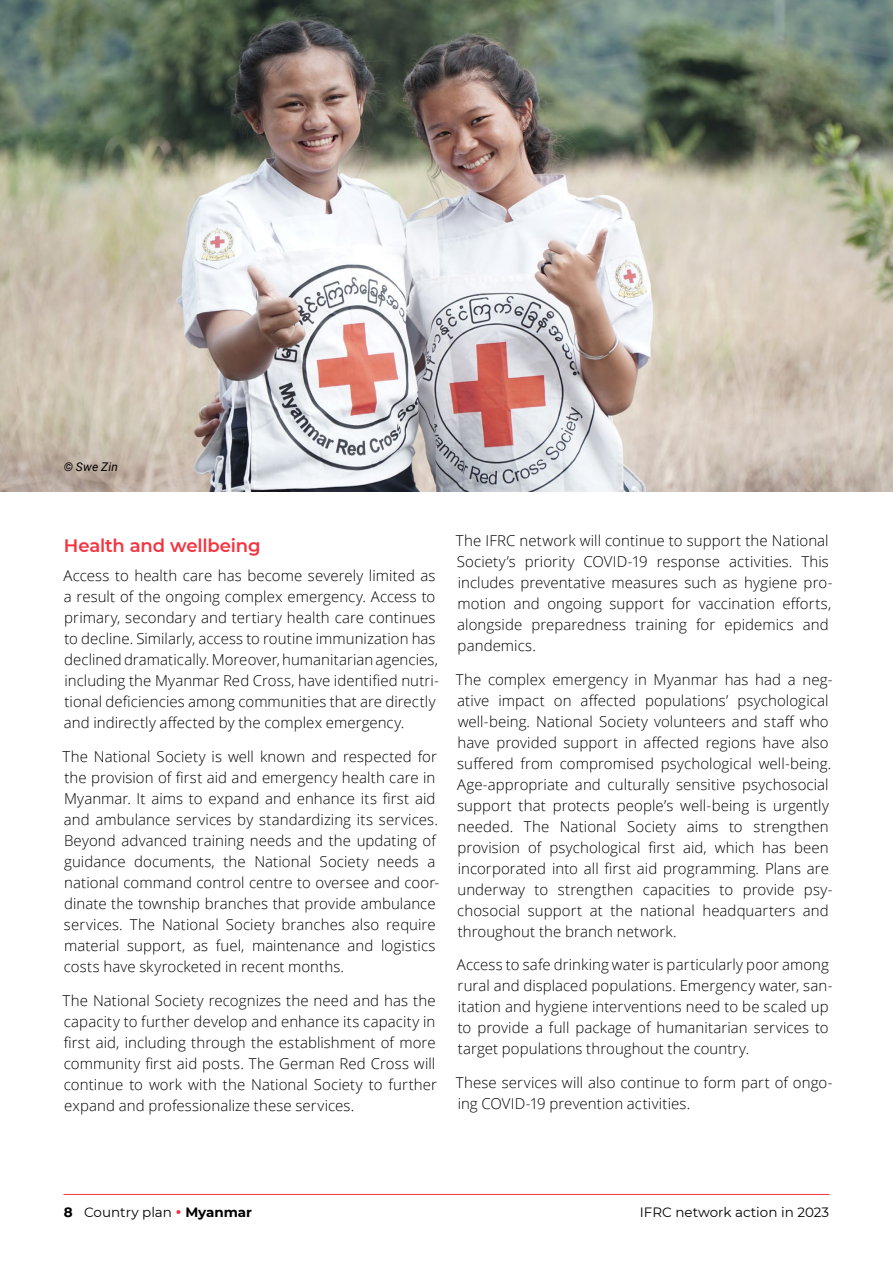
<style>
.page{position:relative;width:893px;height:1263px;background:#fff}
.page>*{position:absolute;margin:0;border:0;box-sizing:border-box;transform-origin:0 0}
.t1{font:600 18px "Montserrat";letter-spacing:-.01em;color:#f5333f}
.t2{font:300 15px/21px "Open Sans";letter-spacing:.005em;color:#000}
.t3{font:13.5px "Montserrat";color:#000}
.t4{font:italic 12px "Roboto";letter-spacing:.015em;color:#000}
.s1{font-weight:700}
.s2{color:#f5333f}
</style>
<div class="page">
<hr style="left:64px;top:1194px;width:765px;height:1px;background:#f5333f">
<img style="left:0;top:0;width:893px;height:492px">
<p class="t4" style="left:64px;top:458px;width:56px">© Swe Zin</p>
<p class="t1" style="left:64px;top:533px;width:198px">Health and wellbeing</p>
<p class="t2" style="left:64px;top:565px;width:377px">Access to health care has become severely limited as a result of the ongoing complex emergency. Access to primary, secondary and tertiary health care continues to decline. Similarly, access to routine immunization has declined dramatically. Moreover, humanitarian agencies, including the Myanmar Red Cross, have identified nutri&shy;tional deficiencies among communities that are directly and indirectly affected by the complex emergency.</p>
<p class="t2" style="left:63px;top:746px;width:378px">The National Society is well known and respected for the provision of first aid and emergency health care in Myanmar. It aims to expand and enhance its first aid and ambulance services by standardizing its services.<br>Beyond advanced training needs and the updating of guidance documents, the National Society needs a national command control centre to oversee and coor&shy;dinate the township branches that provide ambulance services. The National Society branches also require material support, as fuel, maintenance and logistics costs have skyrocketed in recent months.</p>
<p class="t2" style="left:63px;top:989px;width:376px;text-align:justify">The National Society recognizes the need and has the capacity to further develop and enhance its capacity in first aid, including through the establishment of more community first aid posts. The German Red Cross will continue to work with the National Society to further expand and professionalize these services.</p>
<p class="t2" style="left:456px;top:529px;width:378px">The IFRC network will continue to support the National Society’s priority COVID-19 response activities. This includes preventative measures such as hygiene pro&shy;motion and ongoing support for vaccination efforts, alongside preparedness training for epidemics and pandemics.</p>
<p class="t2" style="left:456px;top:668px;width:378px">The complex emergency in Myanmar has had a neg&shy;ative impact on affected populations’ psychological well-being. National Society volunteers and staff who have provided support in affected regions have also suffered from compromised psychological well-being.<br>Age-appropriate and culturally sensitive psychosocial support that protects people’s well-being is urgently needed. The National Society aims to strengthen provision of psychological first aid, which has been incorporated into all first aid programming. Plans are underway to strengthen capacities to provide psy&shy;chosocial support at the national headquarters and throughout the branch network.</p>
<p class="t2" style="left:457px;top:954px;width:377px">Access to safe drinking water is particularly poor among rural and displaced populations. Emergency water, san&shy;itation and hygiene interventions need to be scaled up to provide a full package of humanitarian services to target populations throughout the country.</p>
<p class="t2" style="left:456px;top:1072px;width:378px">These services will also continue to form part of ongo&shy;ing COVID-19 prevention activities.</p>
<p class="t3" style="left:64px;top:1203px;width:190px"><span class="s1">8</span> Country plan <span class="s2">•</span> <span class="s1">Myanmar</span></p>
<p class="t3" style="left:640px;top:1203px;width:191px">IFRC network action in 2023</p>
</div>
